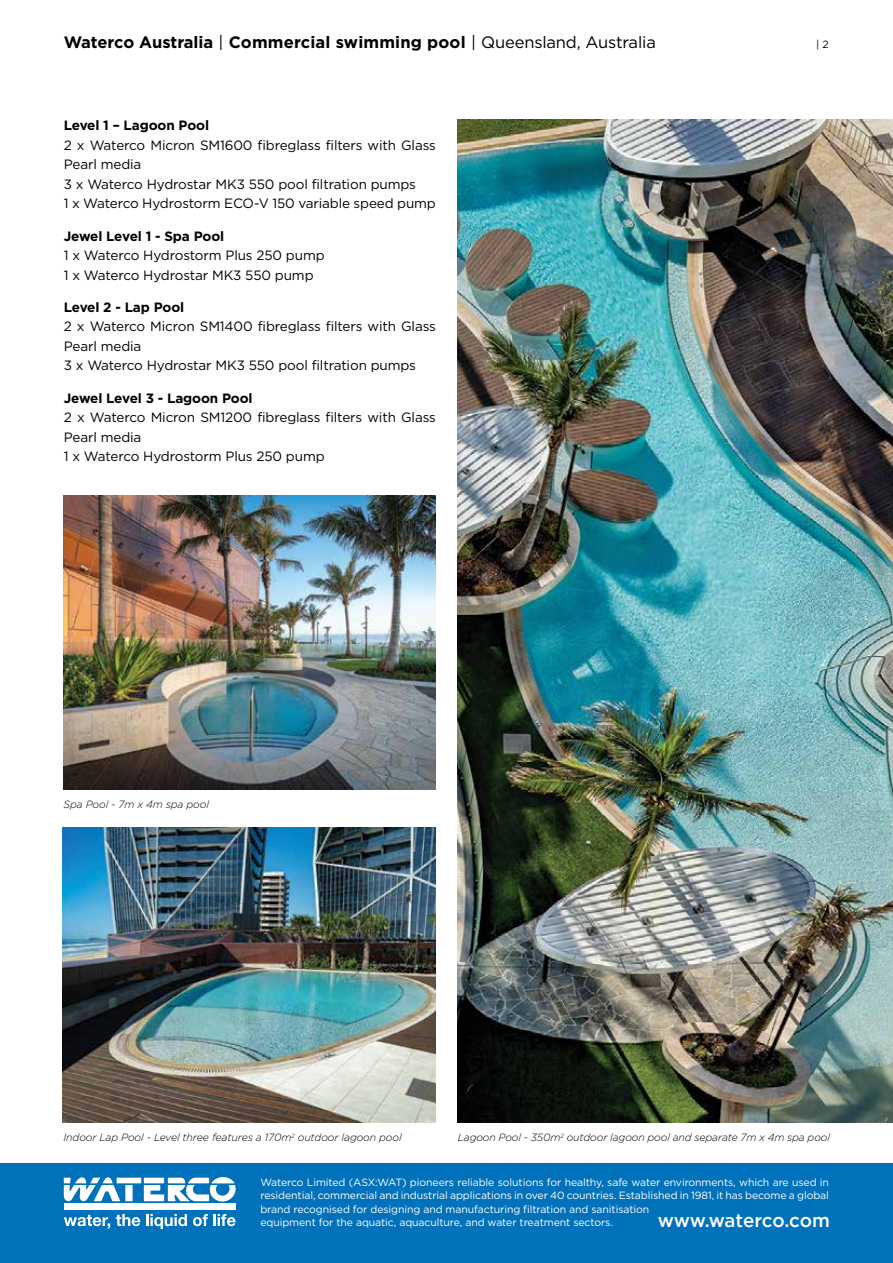
<style>
.page{position:relative;width:893px;height:1263px;background:#fff}
.page>*{position:absolute;margin:0;border:0;box-sizing:border-box;transform-origin:0 0}
.t1{font:500 18.75px "Gotham";letter-spacing:-.01em;color:#fff}
.t2{font:700 16.5px "Gotham HTF";color:#000}
.t3{font:13.5px/19.5px "Gotham HTF";letter-spacing:-.01em;color:#000}
.t4{font:700 13.5px "Gotham HTF";letter-spacing:-.01em;color:#000}
.t5{font:10.5px/13.5px "Gotham HTF";letter-spacing:-.01em;color:#fff}
.t6{font:italic 300 10.5px "Gotham HTF";letter-spacing:-.01em;color:#000}
.t7{font:10.5px "Gotham HTF";color:#000}
.s1{font-weight:400}
</style>
<div class="page">
<div style="left:0;top:1163px;width:893px;height:100px;background:#0072bc"></div>
<svg style="left:64px;top:1177px;width:56px;height:24px"></svg>
<div style="left:64px;top:1203px;width:172px;height:7px;background:#fff"></div>
<svg style="left:64px;top:1215px;width:46px;height:14px"></svg>
<svg style="left:116px;top:1214px;width:24px;height:12px"></svg>
<svg style="left:146px;top:1214px;width:41px;height:15px"></svg>
<svg style="left:193px;top:1214px;width:43px;height:12px"></svg>
<div style="left:125px;top:1185px;width:8px;height:16px;background:#fff"></div>
<div style="left:117px;top:1178px;width:24px;height:5px;background:#fff"></div>
<svg style="left:144px;top:1177px;width:92px;height:24px"></svg>
<img style="left:458px;top:119px;width:435px;height:1003px">
<img style="left:64px;top:496px;width:372px;height:294px">
<img style="left:63px;top:828px;width:373px;height:294px">
<p class="t2" style="left:64px;top:33px;width:594px">Waterco Australia <span class="s1">|</span> Commercial swimming pool <span class="s1">| Queensland, Australia</span></p>
<p class="t7" style="left:816px;top:39px;width:14px">| 2</p>
<p class="t4" style="left:64px;top:118px;width:147px">Level 1 – Lagoon Pool</p>
<p class="t3" style="left:64px;top:135px;width:374px">2 x Waterco Micron SM1600 fibreglass filters with Glass Pearl media<br>3 x Waterco Hydrostar MK3 550 pool filtration pumps<br>1 x Waterco Hydrostorm ECO-V 150 variable speed pump</p>
<p class="t4" style="left:64px;top:228px;width:162px">Jewel Level 1 - Spa Pool</p>
<p class="t3" style="left:64px;top:245px;width:262px">1 x Waterco Hydrostorm Plus 250 pump<br>1 x Waterco Hydrostar MK3 550 pump</p>
<p class="t4" style="left:64px;top:299px;width:122px">Level 2 - Lap Pool</p>
<p class="t3" style="left:64px;top:317px;width:374px">2 x Waterco Micron SM1400 fibreglass filters with Glass<br>Pearl media<br>3 x Waterco Hydrostar MK3 550 pool filtration pumps</p>
<p class="t4" style="left:64px;top:390px;width:190px">Jewel Level 3 - Lagoon Pool</p>
<p class="t3" style="left:64px;top:407px;width:374px">2 x Waterco Micron SM1200 fibreglass filters with Glass<br>Pearl media<br>1 x Waterco Hydrostorm Plus 250 pump</p>
<p class="t6" style="left:63px;top:799px;width:147px">Spa Pool - 7m x 4m spa pool</p>
<p class="t6" style="left:63px;top:1132px;width:340px">Indoor Lap Pool - Level three features a 170m<sup>2</sup> outdoor lagoon pool</p>
<p class="t6" style="left:458px;top:1132px;width:374px">Lagoon Pool - 350m<sup>2</sup> outdoor lagoon pool and separate 7m x 4m spa pool</p>
<p class="t5" style="left:260px;top:1175px;width:570px">Waterco Limited (ASX:WAT) pioneers reliable solutions for healthy, safe water environments, which are used in residential, commercial and industrial applications in over 40 countries. Established in 1981, it has become a global brand recognised for designing and manufacturing filtration and sanitisation<br>equipment for the aquatic, aquaculture, and water treatment sectors.</p>
<h1 class="t1" style="left:658px;top:1207px;width:174px">www.waterco.com</h1>
</div>
